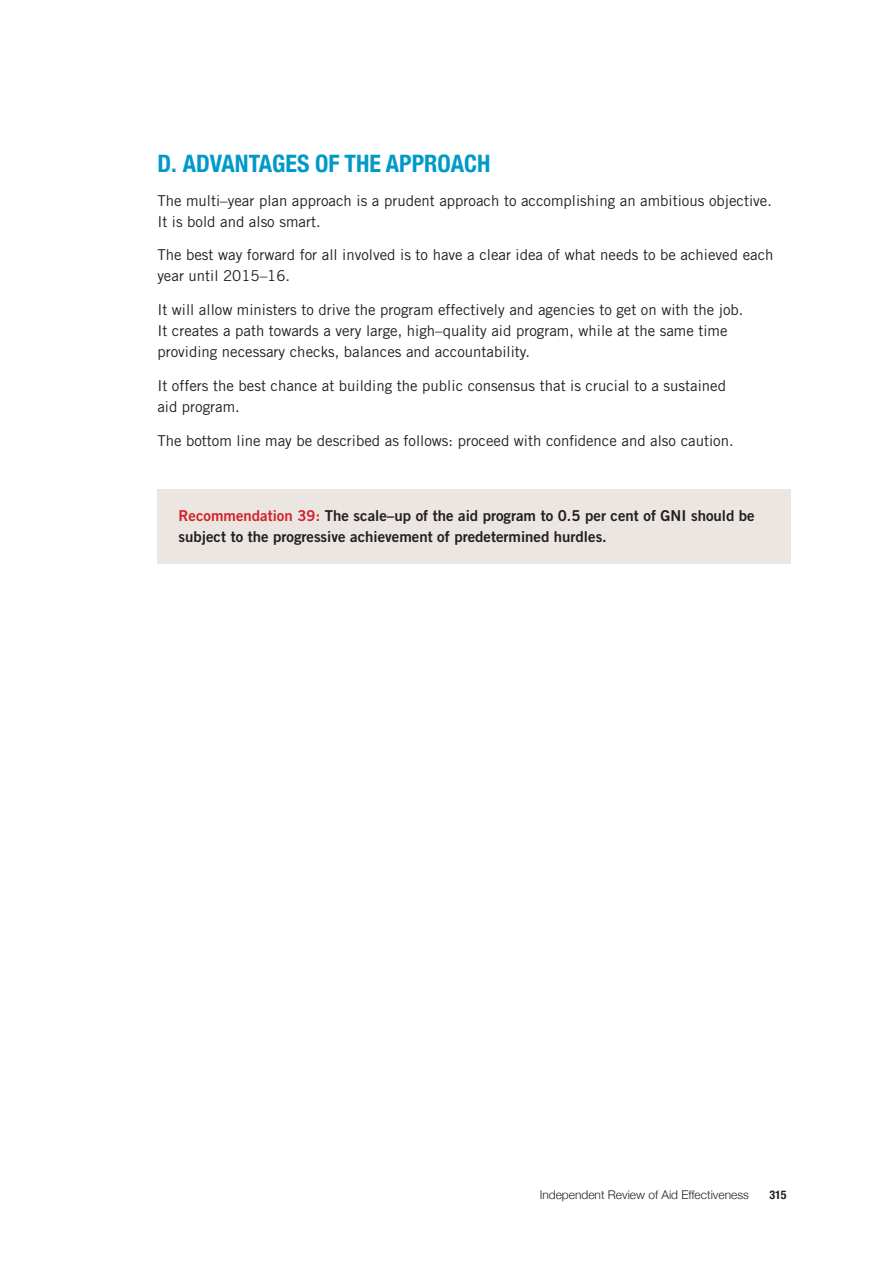
<style>
.page{position:relative;width:893px;height:1263px;background:#fff}
.page>*{position:absolute;margin:0;border:0;box-sizing:border-box;transform-origin:0 0}
._02__HEADING_LEVEL_2{font:700 condensed 24px "Helvetica Neue";color:#009ac8}
._04__BODY_TEXT{font:15px/21px "Trade Gothic LT Std";color:#231f20}
._04__BODY_TEXT-2{font:15px/21px "Trade Gothic LT Std Bd 2";color:#231f20}
.t1{font:300 12px "Helvetica Neue";color:#231f20}
.t2{font:700 condensed 12px "Helvetica Neue";color:#231f20}
.s1{color:#d2232a}
</style>
<div class="page">
<div style="left:157px;top:489px;width:634px;height:75px;background:#ebe6e2"></div>
<p class="_02__HEADING_LEVEL_2" style="left:157px;top:149px;width:335px">D. ADVANTAGES OF THE APPROACH</p>
<p class="_04__BODY_TEXT" style="left:157px;top:190px;width:616px">The multi–year plan approach is a prudent approach to accomplishing an ambitious objective.<br>It is bold and also smart.</p>
<p class="_04__BODY_TEXT" style="left:157px;top:244px;width:618px">The best way forward for all involved is to have a clear idea of what needs to be achieved each year until 2015–16.</p>
<p class="_04__BODY_TEXT" style="left:157px;top:299px;width:588px">It will allow ministers to drive the program effectively and agencies to get on with the job.<br>It creates a path towards a very large, high–quality aid program, while at the same time providing necessary checks, balances and accountability.</p>
<p class="_04__BODY_TEXT" style="left:157px;top:375px;width:570px">It offers the best chance at building the public consensus that is crucial to a sustained aid program.</p>
<p class="_04__BODY_TEXT" style="left:157px;top:430px;width:578px">The bottom line may be described as follows: proceed with confidence and also caution.</p>
<p class="_04__BODY_TEXT-2" style="left:179px;top:505px;width:578px"><span class="s1">Recommendation 39:</span> The scale–up of the aid program to 0.5 per cent of GNI should be subject to the progressive achievement of predetermined hurdles.</p>
<p class="t1" style="left:540px;top:1187px;width:211px">Independent Review of Aid Effectiveness</p>
<p class="t2" style="left:769px;top:1188px;width:19px">315</p>
</div>
